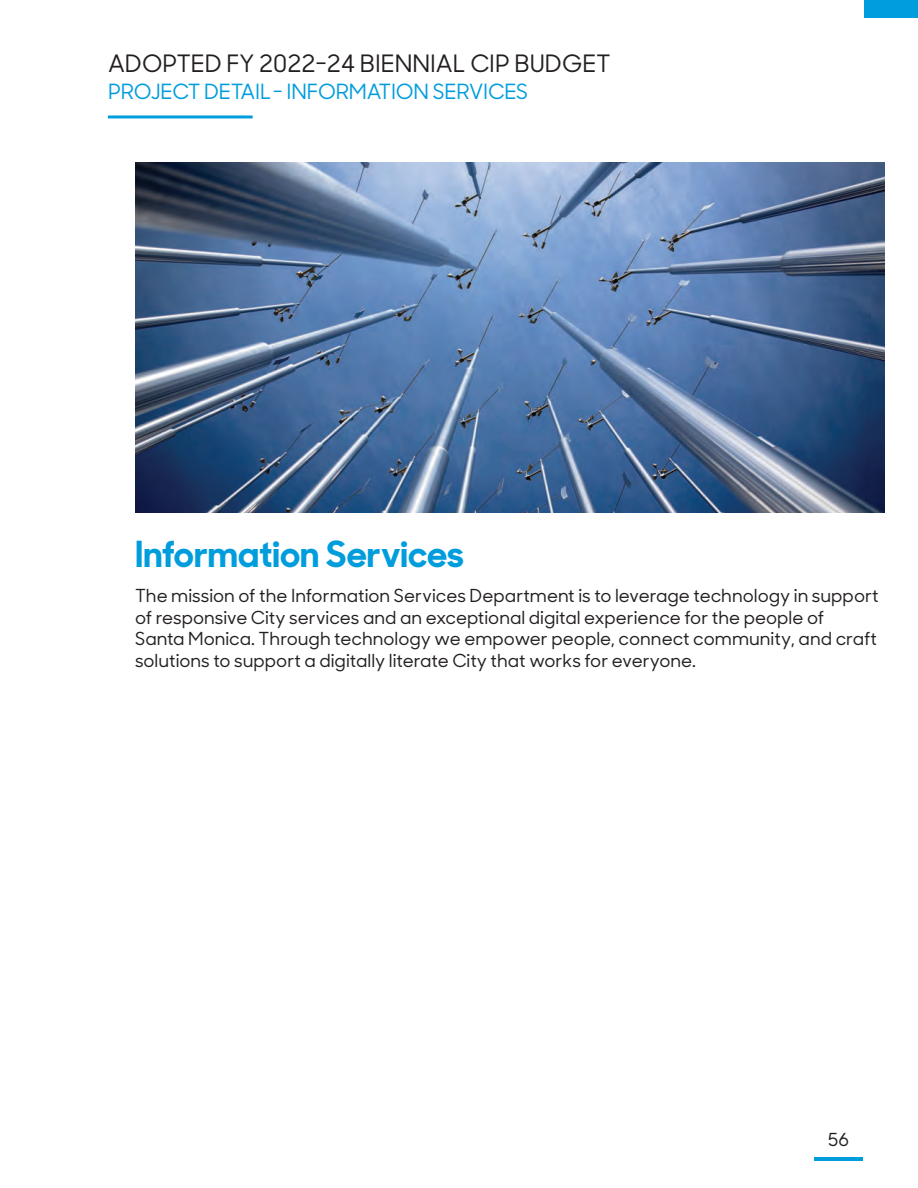
<style>
.page{position:relative;width:918px;height:1188px;background:#fff}
.page>*{position:absolute;margin:0;border:0;box-sizing:border-box;transform-origin:0 0}
.t1{font:700 36px "Santa Monica Sharp";color:#009ddd}
.t2{font:500 24px "Santa Monica Sharp";color:#231f20}
.t3{font:500 21px "Santa Monica Sharp";letter-spacing:-.01em;color:#009ddd}
.t4{font:500 18px/21.6px "Santa Monica Sharp";color:#231f20}
</style>
<div class="page">
<hr style="left:108px;top:115px;width:145px;height:3px;background:#009ddd">
<div style="left:864px;top:0;width:54px;height:17px;background:#009ddd"></div>
<hr style="left:814px;top:1157px;width:49px;height:4px;background:#009ddd">
<img style="left:135px;top:162px;width:749px;height:351px">
<h2 class="t2" style="left:108px;top:46px;width:504px">ADOPTED FY 2022-24 BIENNIAL CIP BUDGET</h2>
<p class="t3" style="left:108px;top:77px;width:422px">PROJECT DETAIL- INFORMATION SERVICES</p>
<h1 class="t1" style="left:135px;top:524px;width:331px">Information Services</h1>
<p class="t4" style="left:135px;top:584px;width:745px">The mission of the Information Services Department is to leverage technology in support of responsive City services and an exceptional digital experience for the people of<br>Santa Monica. Through technology we empower people, connect community, and craft solutions to support a digitally literate City that works for everyone.</p>
<p class="t4" style="left:828px;top:1128px;width:23px">56</p>
</div>
